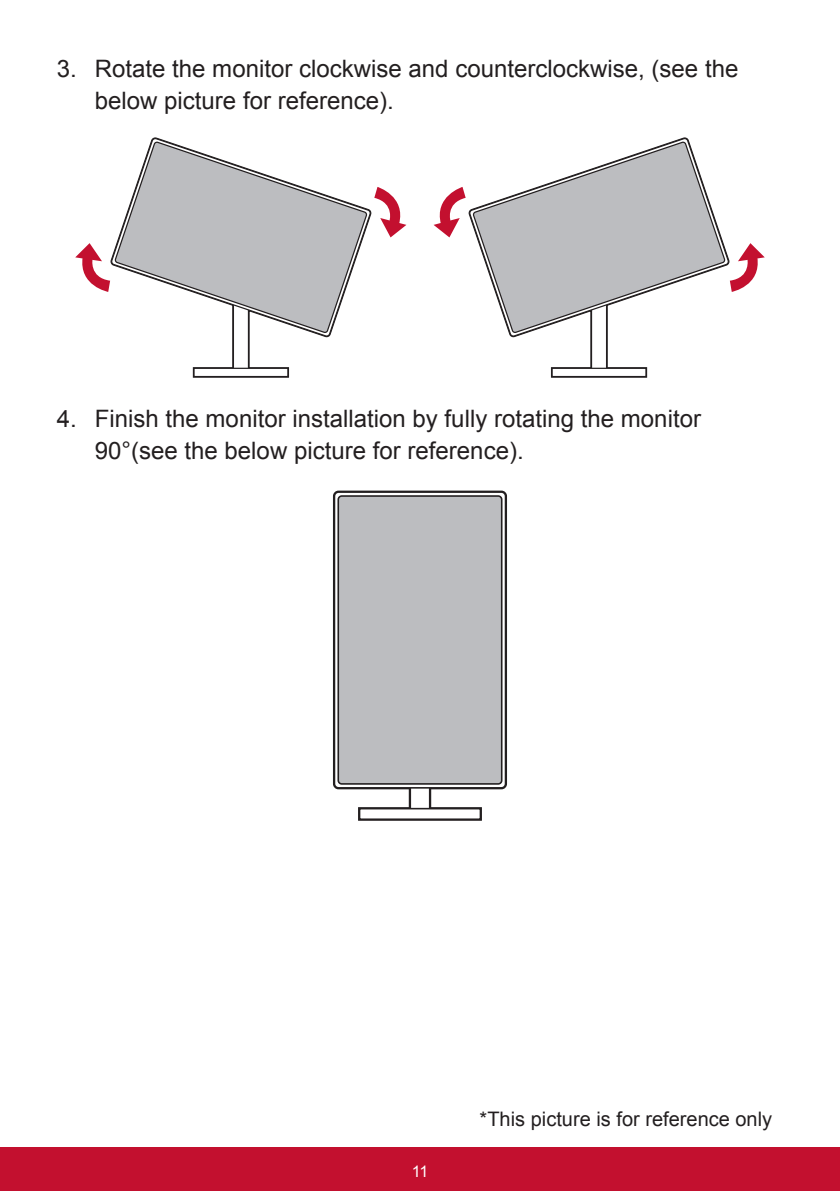
<style>
.page{position:relative;width:840px;height:1191px;background:#fff}
.page>*{position:absolute;margin:0;border:0;box-sizing:border-box;transform-origin:0 0}
.t1{font:24px/32px "Arial";color:#231f20}
.t2{font:20px "Arial";color:#231f20}
.t3{font:16px "Arial";color:#fff}
</style>
<div class="page">
<div style="left:0;top:1147px;width:839px;height:44px;background:#c3102f"></div>
<svg style="left:192px;top:211px;width:180px;height:167px"></svg>
<div style="left:233px;top:238px;width:15px;height:133px;background:#fff"></div>
<div style="left:233px;top:237px;width:16px;height:135px;border:1px solid #231f20"></div>
<div style="left:194px;top:368px;width:94px;height:8px;background:#fff"></div>
<div style="left:193px;top:368px;width:95px;height:9px;border:1px solid #231f20"></div>
<svg style="left:110px;top:137px;width:261px;height:199px"></svg>
<svg style="left:114px;top:141px;width:253px;height:192px"></svg>
<svg style="left:75px;top:243px;width:35px;height:49px"></svg>
<svg style="left:374px;top:187px;width:32px;height:50px"></svg>
<div style="left:590px;top:237px;width:17px;height:135px;border:1px solid #231f20"></div>
<div style="left:551px;top:368px;width:94px;height:8px;background:#fff"></div>
<div style="left:551px;top:368px;width:95px;height:9px;border:1px solid #231f20"></div>
<svg style="left:472px;top:141px;width:253px;height:192px"></svg>
<svg style="left:729px;top:243px;width:35px;height:49px"></svg>
<svg style="left:433px;top:187px;width:32px;height:50px"></svg>
<div style="left:358px;top:807px;width:123px;height:13px;border:3px solid #231f20"></div>
<div style="left:410px;top:640px;width:19px;height:172px;background:#fff"></div>
<div style="left:409px;top:639px;width:21px;height:174px;border:2px solid #231f20"></div>
<div style="left:359px;top:808px;width:121px;height:11px;background:#fff"></div>
<div style="left:358px;top:808px;width:123px;height:12px;border:2px solid #231f20"></div>
<div style="left:333px;top:491px;width:173px;height:297px;border:2px solid #231f20;border-radius:4px"></div>
<div style="left:338px;top:496px;width:163px;height:288px;background:#bcbdc0;border-radius:4px"></div>
<div style="left:337px;top:495px;width:165px;height:289px;border:2px solid #231f20;border-radius:4px"></div>
<p class="t1" style="left:95px;top:53px;width:644px;text-indent:-38px">3. Rotate the monitor clockwise and counterclockwise, (see the below picture for reference).</p>
<p class="t1" style="left:95px;top:403px;width:607px;text-indent:-38px">4. Finish the monitor installation by fully rotating the monitor<br>90°(see the below picture for reference).</p>
<p class="t3" style="left:411px;top:1160px;width:18px">11</p>
<p class="t2" style="left:479px;top:1105px;width:294px">*This picture is for reference only</p>
</div>
